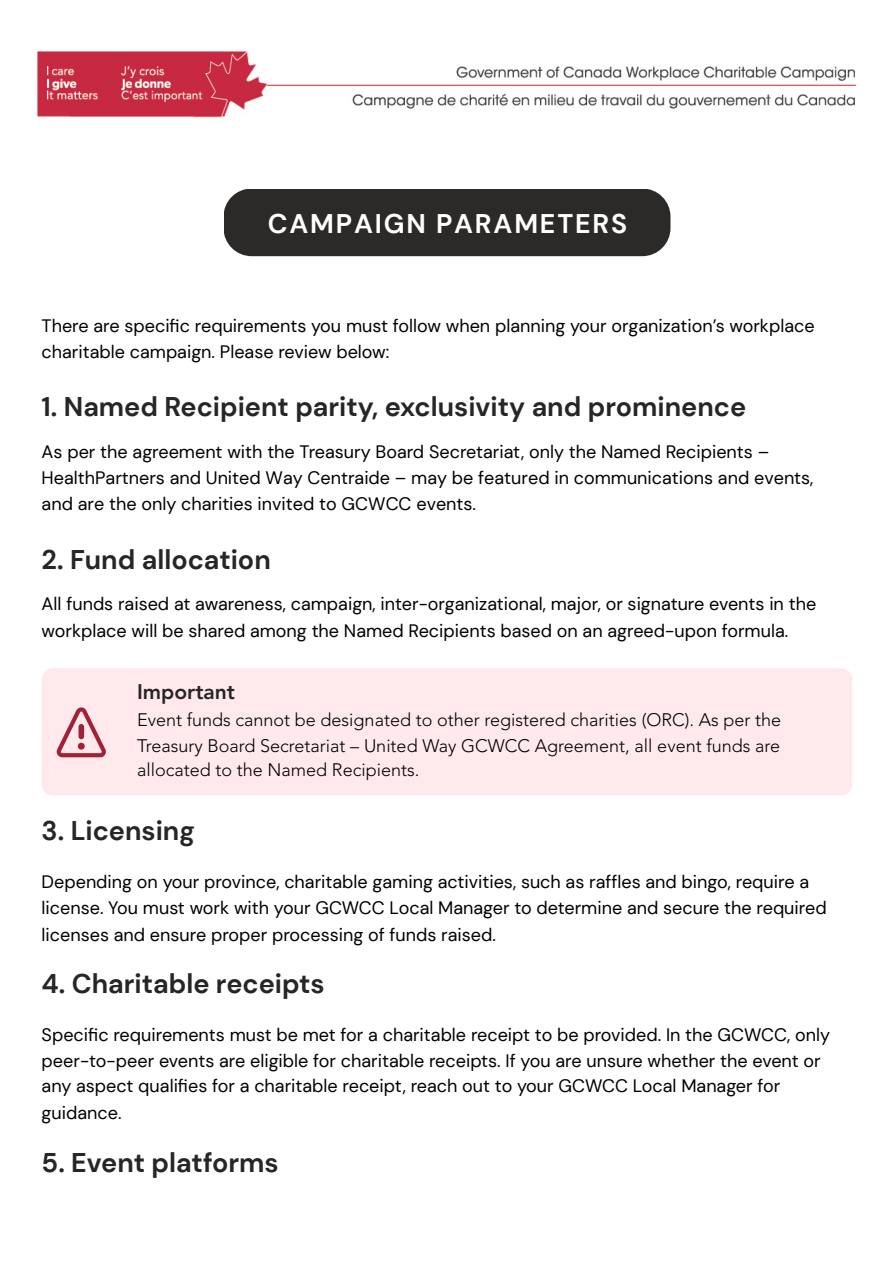
<style>
.page{position:relative;width:894px;height:1263px;background:#fff}
.page>*{position:absolute;margin:0;border:0;box-sizing:border-box;transform-origin:0 0}
.t1{font:700 27px "DM Sans";color:#262626}
.t2{font:700 27px "DM Sans";letter-spacing:.07em;color:#fff}
.t3{font:800 21px "Avenir LT Std";color:#262626}
.t4{font:18px/26.4px "DM Sans";color:#000}
.t5{font:300 18px/25.3px "Avenir LT Std";color:#000;text-align:justify}
</style>
<div class="page">
<img style="left:37px;top:51px;width:820px;height:67px">
<div style="left:224px;top:189px;width:446px;height:67px;background:#2c2a29;border-radius:28px"></div>
<div style="left:42px;top:668px;width:810px;height:127px;background:#ffe9ed"></div>
<svg style="left:57px;top:707px;width:50px;height:50px;background:#e4afb8"></svg>
<h1 class="t2" style="left:268px;top:206px;width:361px">CAMPAIGN PARAMETERS</h1>
<p class="t4" style="left:42px;top:313px;width:774px;line-height:25.8px">There are specific requirements you must follow when planning your organization’s workplace charitable campaign. Please review below:</p>
<h2 class="t1" style="left:42px;top:389px;width:705px">1. Named Recipient parity, exclusivity and prominence</h2>
<p class="t4" style="left:42px;top:438px;width:773px">As per the agreement with the Treasury Board Secretariat, only the Named Recipients –<br>HealthPartners and United Way Centraide – may be featured in communications and events, and are the only charities invited to GCWCC events.</p>
<h2 class="t1" style="left:42px;top:542px;width:230px">2. Fund allocation</h2>
<p class="t4" style="left:42px;top:590px;width:775px;line-height:27px">All funds raised at awareness, campaign, inter-organizational, major, or signature events in the workplace will be shared among the Named Recipients based on an agreed-upon formula.</p>
<p class="t3" style="left:137px;top:683px;width:99px">Important</p>
<p class="t5" style="left:137px;top:708px;width:645px">Event funds cannot be designated to other registered charities (ORC). As per the Treasury Board Secretariat – United Way GCWCC Agreement, all event funds are allocated to the Named Recipients.</p>
<h2 class="t1" style="left:42px;top:814px;width:155px">3. Licensing</h2>
<p class="t4" style="left:42px;top:868px;width:786px">Depending on your province, charitable gaming activities, such as raffles and bingo, require a license. You must work with your GCWCC Local Manager to determine and secure the required licenses and ensure proper processing of funds raised.</p>
<h2 class="t1" style="left:42px;top:967px;width:284px">4. Charitable receipts</h2>
<p class="t4" style="left:42px;top:1021px;width:789px">Specific requirements must be met for a charitable receipt to be provided. In the GCWCC, only peer-to-peer events are eligible for charitable receipts. If you are unsure whether the event or any aspect qualifies for a charitable receipt, reach out to your GCWCC Local Manager for guidance.</p>
<h2 class="t1" style="left:42px;top:1145px;width:238px">5. Event platforms</h2>
</div>
